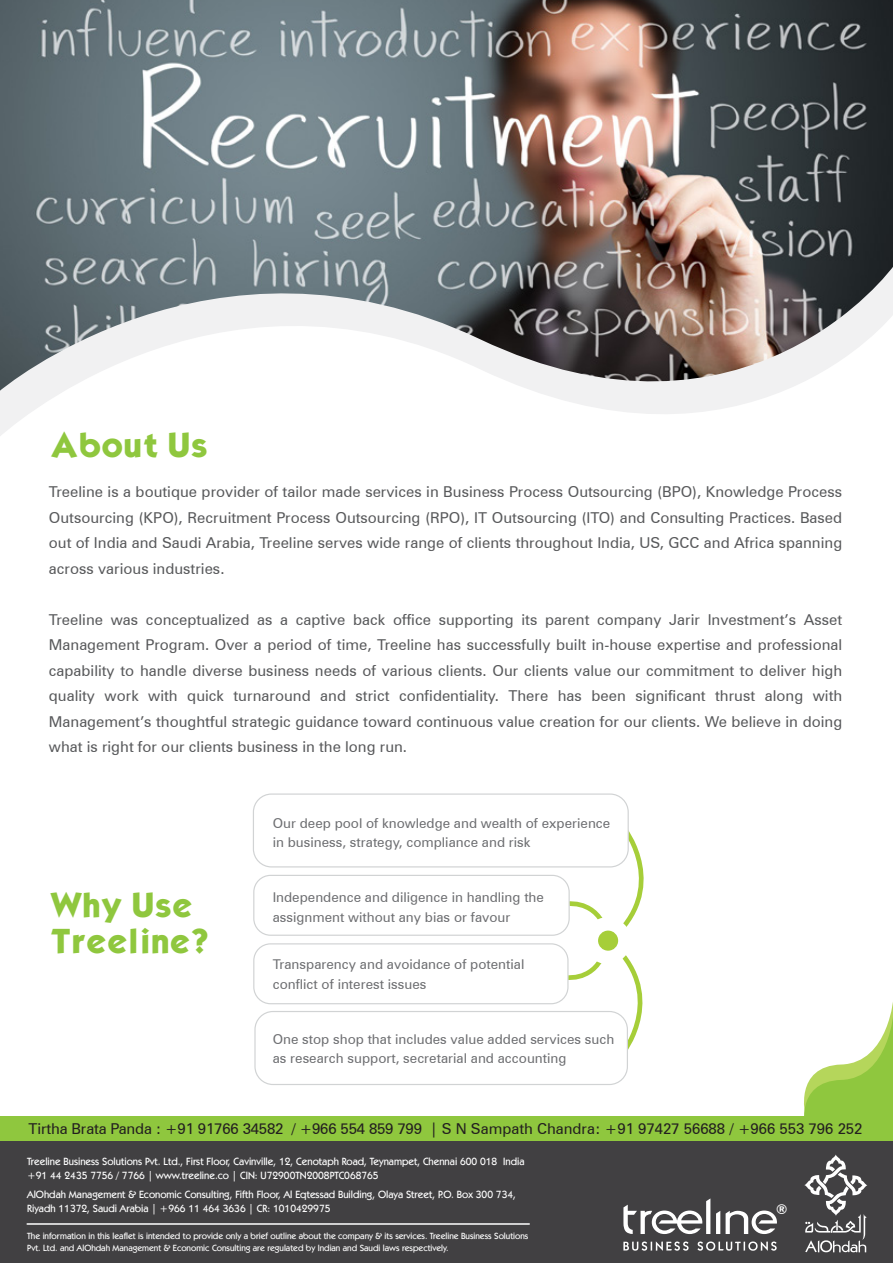
<style>
.page{position:relative;width:893px;height:1263px;background:#fff}
.page>*{position:absolute;margin:0;border:0;box-sizing:border-box;transform-origin:0 0}
.t1{font:700 29.7px/35.7px "Kabel";color:#8fc73e}
.t2{font:15px/25.5px "Zurich BT";color:#58595b;text-align:justify}
.t3{font:15px "Zurich BT";letter-spacing:-.01em;color:#231f20}
.t4{font:13.5px/19.2px "Zurich BT";color:#6d6e71}
.t5{font:700 13.5px "Zurich BT";color:#fff}
.t6{font:500 10.5px/14.4px "Kabel IT Cby BT";color:#fff}
.t7{font:500 9px/12px "Kabel IT Cby BT";color:#fff}
</style>
<div class="page">
<img style="left:0;top:0;width:893px;height:436px">
<div style="left:0;top:1116px;width:893px;height:26px;background:#8fc73e"></div>
<svg style="left:804px;top:1002px;width:89px;height:114px"></svg>
<div style="left:0;top:1142px;width:893px;height:121px;background:#414042"></div>
<svg style="left:716px;top:1211px;width:4px;height:23px"></svg>
<svg style="left:726px;top:1210px;width:51px;height:24px"></svg>
<svg style="left:623px;top:1199px;width:87px;height:35px"></svg>
<svg style="left:623px;top:1241px;width:66px;height:10px"></svg>
<svg style="left:697px;top:1241px;width:80px;height:10px"></svg>
<svg style="left:804px;top:1154px;width:63px;height:98px"></svg>
<hr style="left:27px;top:1223px;width:502px;height:2px;background:#fff">
<svg style="left:563px;top:831px;width:81px;height:219px"></svg>
<div style="left:584px;top:917px;width:47px;height:47px;background:#fff;border-radius:50%"></div>
<div style="left:254px;top:875px;width:315px;height:60px;background:#fff;border-radius:17px"></div>
<div style="left:253px;top:875px;width:317px;height:61px;border:1px solid #d1d3d4;border-radius:17px"></div>
<div style="left:254px;top:944px;width:314px;height:60px;background:#fff;border-radius:17px"></div>
<div style="left:253px;top:943px;width:316px;height:61px;border:1px solid #d1d3d4;border-radius:17px"></div>
<div style="left:255px;top:1011px;width:372px;height:73px;background:#fff;border-radius:18px"></div>
<div style="left:254px;top:1011px;width:374px;height:74px;border:1px solid #d1d3d4;border-radius:18px"></div>
<div style="left:253px;top:794px;width:375px;height:73px;background:#fff;border-radius:18px"></div>
<div style="left:253px;top:793px;width:376px;height:74px;border:1px solid #d1d3d4;border-radius:18px"></div>
<div style="left:598px;top:930px;width:20px;height:21px;background:#a6ce39;border-radius:50%"></div>
<h1 class="t1" style="left:50px;top:427px;width:159px">About Us</h1>
<p class="t2" style="left:49px;top:479px;width:795px">Treeline is a boutique provider of tailor made services in Business Process Outsourcing (BPO), Knowledge Process Outsourcing (KPO), Recruitment Process Outsourcing (RPO), IT Outsourcing (ITO) and Consulting Practices. Based out of India and Saudi Arabia, Treeline serves wide range of clients throughout India, US, GCC and Africa spanning across various industries.</p>
<p class="t2" style="left:49px;top:606px;width:795px">Treeline was conceptualized as a captive back office supporting its parent company Jarir Investment’s Asset Management Program. Over a period of time, Treeline has successfully built in-house expertise and professional capability to handle diverse business needs of various clients. Our clients value our commitment to deliver high quality work with quick turnaround and strict confidentiality. There has been significant thrust along with Management’s thoughtful strategic guidance toward continuous value creation for our clients. We believe in doing what is right for our clients business in the long run.</p>
<h1 class="t1" style="left:50px;top:887px;width:161px">Why Use<br>Treeline?</h1>
<p class="t4" style="left:273px;top:813px;width:339px">Our deep pool of knowledge and wealth of experience in business, strategy, compliance and risk</p>
<p class="t4" style="left:273px;top:888px;width:273px">Independence and diligence in handling the assignment without any bias or favour</p>
<p class="t4" style="left:273px;top:955px;width:253px">Transparency and avoidance of potential conflict of interest issues</p>
<p class="t4" style="left:273px;top:1029px;width:343px">One stop shop that includes value added services such as research support, secretarial and accounting</p>
<p class="t3" style="left:29px;top:1119px;width:835px">Tirtha Brata Panda : +91 91766 34582 / +966 554 859 799 | S N Sampath Chandra: +91 97427 56688 / +966 553 796 252</p>
<p class="t6" style="left:27px;top:1153px;width:499px">Treeline Business Solutions Pvt. Ltd., First Floor, Cavinville, 12, Cenotaph Road, Teynampet, Chennai 600 018 India +91 44 2435 7756 / 7766 | www.treeline.co | CIN: U72900TN2008PTC068765</p>
<p class="t6" style="left:27px;top:1186px;width:490px">AlOhdah Management &amp; Economic Consulting, Fifth Floor, Al Eqtessad Building, Olaya Street, P.O. Box 300 734,<br>Riyadh 11372, Saudi Arabia | +966 11 464 3636 | CR: 1010429975</p>
<p class="t7" style="left:27px;top:1229px;width:503px">The information in this leaflet is intended to provide only a brief outline about the company &amp; its services. Treeline Business Solutions<br>Pvt. Ltd. and AlOhdah Management &amp; Economic Consulting are regulated by Indian and Saudi laws respectively.</p>
<p class="t5" style="left:776px;top:1201px;width:13px">®</p>
</div>
